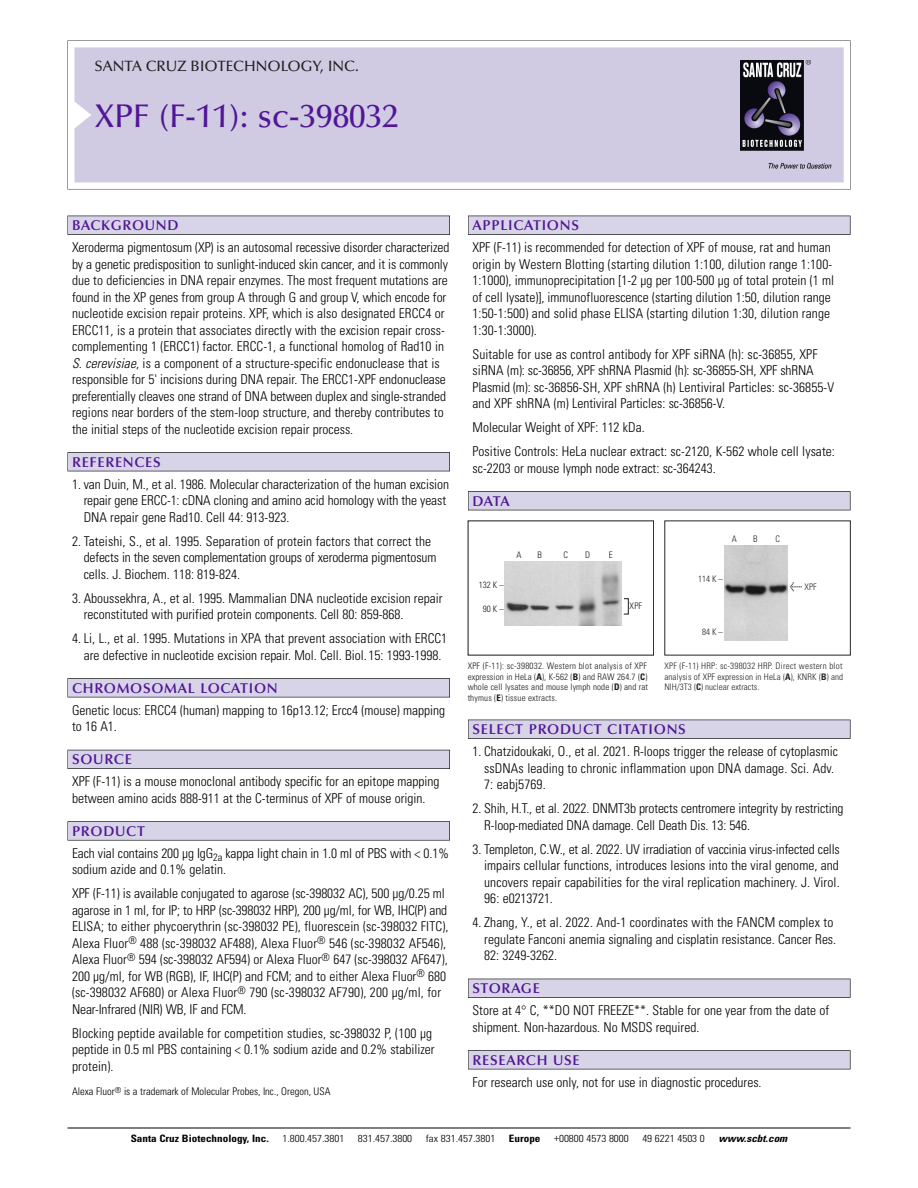
<style>
.page{position:relative;width:918px;height:1188px;background:#fff}
.page>*{position:absolute;margin:0;border:0;box-sizing:border-box;transform-origin:0 0}
.t1{font:500 33px "Optima";color:#511695}
.t2{font:500 15px "Optima";color:#231f20}
.t3{font:600 14.25px "Optima";letter-spacing:.05em;color:#511695}
.t4{font:300 condensed 13.5px/16.5px "Univers";color:#000}
.t5{font:300 condensed 10.5px "Univers";color:#000}
.t6{font:300 condensed 10.2px "Univers";color:#000;scale:1.1 1}
.t7{font:700 condensed 10.2px "Univers";color:#000;scale:1.1 1}
.t8{font:italic 700 condensed 10.2px "Univers";color:#000;scale:1.1 1}
.t9{font:300 condensed 9px/10.5px "Univers";letter-spacing:.015em;color:#191919}
.t10{font:300 condensed 9px/10.5px "Univers";letter-spacing:.01em;color:#272526;text-align:justify}
.s1{font-style:italic}
.s2{font-weight:700}
.s3{font-family:"Meta Plus";font-weight:400;font-stretch:normal;font-size:10.5px}
</style>
<div class="page">
<svg style="left:68px;top:40px;width:783px;height:149px"></svg>
<div style="left:74px;top:47px;width:770px;height:135px;background:#d1cae3"></div>
<img style="left:741px;top:60px;width:90px;height:108px">
<div style="left:68px;top:216px;width:382px;height:19px;background:#535256"></div>
<div style="left:68px;top:216px;width:381px;height:18px;background:#d7d4e8"></div>
<div style="left:68px;top:452px;width:382px;height:19px;background:#515155"></div>
<div style="left:68px;top:453px;width:381px;height:18px;background:#d7d4e8"></div>
<div style="left:68px;top:678px;width:382px;height:19px;background:#545357"></div>
<div style="left:68px;top:679px;width:381px;height:18px;background:#d7d4e8"></div>
<div style="left:68px;top:750px;width:382px;height:19px;background:#535259"></div>
<div style="left:68px;top:750px;width:381px;height:18px;background:#d7d4e8"></div>
<svg style="left:68px;top:821px;width:382px;height:20px"></svg>
<div style="left:68px;top:822px;width:381px;height:18px;background:#d7d4e8"></div>
<div style="left:468px;top:216px;width:382px;height:19px;background:#535256"></div>
<div style="left:468px;top:216px;width:382px;height:18px;background:#d7d4e8"></div>
<div style="left:468px;top:491px;width:382px;height:19px;background:#515155"></div>
<div style="left:468px;top:492px;width:382px;height:18px;background:#d7d4e8"></div>
<div style="left:468px;top:720px;width:382px;height:19px;background:#535256"></div>
<div style="left:468px;top:720px;width:382px;height:18px;background:#d7d4e8"></div>
<div style="left:468px;top:979px;width:382px;height:19px;background:#525156"></div>
<div style="left:468px;top:979px;width:382px;height:18px;background:#d7d4e8"></div>
<div style="left:468px;top:1050px;width:382px;height:19px;background:#545357"></div>
<div style="left:468px;top:1051px;width:382px;height:18px;background:#d7d4e8"></div>
<hr style="left:68px;top:1128px;width:782px;height:1px;background:#000">
<img style="left:505px;top:561px;width:117px;height:64px">
<img style="left:724px;top:546px;width:64px;height:95px">
<p class="t2" style="left:94px;top:60px;width:266px">SANTA CRUZ BIOTECHNOLOGY, INC.</p>
<p class="t1" style="left:94px;top:102px;width:306px">XPF (F-11): sc-398032</p>
<p class="t3" style="left:72px;top:219px;width:108px">BACKGROUND</p>
<p class="t4" style="left:72px;top:240px;width:379px">Xeroderma pigmentosum (XP) is an autosomal recessive disorder characterized by a genetic predisposition to sunlight-induced skin cancer, and it is commonly due to deficiencies in DNA repair enzymes. The most frequent mutations are found in the XP genes from group A through G and group V, which encode for nucleotide excision repair proteins. XPF, which is also designated ERCC4 or ERCC11, is a protein that associates directly with the excision repair cross&shy;complementing 1 (ERCC1) factor. ERCC-1, a functional homolog of Rad10 in <span class="s1">S. cerevisiae</span>, is a component of a structure-specific endonuclease that is responsible for 5' incisions during DNA repair. The ERCC1-XPF endonuclease preferentially cleaves one strand of DNA between duplex and single-stranded regions near borders of the stem-loop structure, and thereby contributes to the initial steps of the nucleotide excision repair process.</p>
<p class="t3" style="left:72px;top:456px;width:90px">REFERENCES</p>
<p class="t4" style="left:84px;top:477px;width:367px;text-indent:-12px">1. van Duin, M., et al. 1986. Molecular characterization of the human excision repair gene ERCC-1: cDNA cloning and amino acid homology with the yeast<br>DNA repair gene Rad10. Cell 44: 913-923.</p>
<p class="t4" style="left:84px;top:534px;width:354px;text-indent:-12px">2. Tateishi, S., et al. 1995. Separation of protein factors that correct the defects in the seven complementation groups of xeroderma pigmentosum cells. J. Biochem. 118: 819-824.</p>
<p class="t4" style="left:84px;top:591px;width:360px;text-indent:-12px">3. Aboussekhra, A., et al. 1995. Mammalian DNA nucleotide excision repair reconstituted with purified protein components. Cell 80: 859-868.</p>
<p class="t4" style="left:72px;top:631px;width:377px;text-align:center">4. Li, L., et al. 1995. Mutations in XPA that prevent association with ERCC1 are defective in nucleotide excision repair. Mol. Cell. Biol. 15: 1993-1998.</p>
<p class="t3" style="left:72px;top:682px;width:207px">CHROMOSOMAL LOCATION</p>
<p class="t4" style="left:72px;top:703px;width:374px">Genetic locus: ERCC4 (human) mapping to 16p13.12; Ercc4 (mouse) mapping to 16 A1.</p>
<p class="t3" style="left:72px;top:753px;width:61px">SOURCE</p>
<p class="t4" style="left:72px;top:775px;width:369px">XPF (F-11) is a mouse monoclonal antibody specific for an epitope mapping between amino acids 888-911 at the C-terminus of XPF of mouse origin.</p>
<p class="t3" style="left:72px;top:825px;width:74px">PRODUCT</p>
<p class="t4" style="left:72px;top:846px;width:379px">Each vial contains 200 µg IgG<sub>2a</sub> kappa light chain in 1.0 ml of PBS with &lt; 0.1% sodium azide and 0.1% gelatin.</p>
<p class="t4" style="left:72px;top:887px;width:378px">XPF (F-11) is available conjugated to agarose (sc-398032 AC), 500 µg/0.25 ml agarose in 1 ml, for IP; to HRP (sc-398032 HRP), 200 µg/ml, for WB, IHC(P) and ELISA; to either phycoerythrin (sc-398032 PE), fluorescein (sc-398032 FITC), Alexa Fluor<sup>®</sup> 488 (sc-398032 AF488), Alexa Fluor<sup>®</sup> 546 (sc-398032 AF546), Alexa Fluor<sup>®</sup> 594 (sc-398032 AF594) or Alexa Fluor<sup>®</sup> 647 (sc-398032 AF647), 200 µg/ml, for WB (RGB), IF, IHC(P) and FCM; and to either Alexa Fluor<sup>®</sup> 680 (sc-398032 AF680) or Alexa Fluor<sup>®</sup> 790 (sc-398032 AF790), 200 µg/ml, for Near-Infrared (NIR) WB, IF and FCM.</p>
<p class="t4" style="left:72px;top:1026px;width:364px">Blocking peptide available for competition studies, sc-398032 P, (100 µg peptide in 0.5 ml PBS containing &lt; 0.1% sodium azide and 0.2% stabilizer protein).</p>
<p class="t5" style="left:72px;top:1087px;width:260px">Alexa Fluor<sup>®</sup> is a trademark of Molecular Probes, Inc., Oregon, USA</p>
<p class="t3" style="left:473px;top:219px;width:108px">APPLICATIONS</p>
<p class="t4" style="left:473px;top:240px;width:363px">XPF (F-11) is recommended for detection of XPF of mouse, rat and human origin by Western Blotting (starting dilution 1:100, dilution range 1:100- 1:1000), immunoprecipitation [1-2 µg per 100-500 µg of total protein (1 ml of cell lysate)], immunofluorescence (starting dilution 1:50, dilution range 1:50-1:500) and solid phase ELISA (starting dilution 1:30, dilution range 1:30-1:3000).</p>
<p class="t4" style="left:473px;top:347px;width:363px">Suitable for use as control antibody for XPF siRNA (h): sc-36855, XPF siRNA (m): sc-36856, XPF shRNA Plasmid (h): sc-36855-SH, XPF shRNA Plasmid (m): sc-36856-SH, XPF shRNA (h) Lentiviral Particles: sc-36855-V and XPF shRNA (m) Lentiviral Particles: sc-36856-V.</p>
<p class="t4" style="left:473px;top:420px;width:174px">Molecular Weight of XPF: 112 kDa.</p>
<p class="t4" style="left:473px;top:444px;width:364px">Positive Controls: HeLa nuclear extract: sc-2120, K-562 whole cell lysate: sc-2203 or mouse lymph node extract: sc-364243.</p>
<p class="t3" style="left:473px;top:495px;width:39px">DATA</p>
<p class="t9" style="left:479px;top:580px;width:26px">132 K –</p>
<p class="t9" style="left:483px;top:604px;width:22px">90K–</p>
<p class="t9" style="left:517px;top:551px;width:7px">A</p>
<p class="t9" style="left:537px;top:551px;width:6px">B</p>
<p class="t9" style="left:563px;top:551px;width:6px">C</p>
<p class="t9" style="left:585px;top:551px;width:7px">D</p>
<p class="t9" style="left:609px;top:551px;width:5px">E</p>
<p class="t9" style="left:630px;top:601px;width:14px">XPF</p>
<p class="t9" style="left:468px;top:662px;width:182px">XPF (F-11): sc-398032. Western blot analysis of XPF expression in HeLa (<span class="s2">A</span>), K-562 (<span class="s2">B</span>) and RAW 264.7 (<span class="s2">C</span>) whole cell lysates and mouse lymph node (<span class="s2">D</span>) and rat thymus (<span class="s2">E</span>) tissue extracts.</p>
<p class="t10" style="left:732px;top:535px;width:7px">A</p>
<p class="t10" style="left:753px;top:535px;width:6px">B</p>
<p class="t10" style="left:775px;top:535px;width:6px">C</p>
<p class="t10" style="left:698px;top:575px;width:26px">114 K –</p>
<p class="t10" style="left:790px;top:583px;width:28px"><span class="s3">&lt;</span> XPF</p>
<p class="t10" style="left:702px;top:628px;width:22px">84 K –</p>
<p class="t10" style="left:664px;top:662px;width:180px">XPF (F-11) HRP: sc-398032 HRP. Direct western blot analysis of XPF expression in HeLa (<span class="s2">A</span>), KNRK (<span class="s2">B</span>) and NIH/3T3 (<span class="s2">C</span>) nuclear extracts.</p>
<p class="t3" style="left:473px;top:723px;width:215px">SELECT PRODUCT CITATIONS</p>
<p class="t4" style="left:484px;top:744px;width:355px;text-indent:-12px">1. Chatzidoukaki, O., et al. 2021. R-loops trigger the release of cytoplasmic ssDNAs leading to chronic inflammation upon DNA damage. Sci. Adv.<br>7: eabj5769.</p>
<p class="t4" style="left:484px;top:801px;width:361px;text-indent:-12px">2. Shih, H.T., et al. 2022. DNMT3b protects centromere integrity by restricting<br>R-loop-mediated DNA damage. Cell Death Dis. 13: 546.</p>
<p class="t4" style="left:484px;top:842px;width:357px;text-align:justify;text-indent:-12px">3. Templeton, C.W., et al. 2022. UV irradiation of vaccinia virus-infected cells impairs cellular functions, introduces lesions into the viral genome, and uncovers repair capabilities for the viral replication machinery. J. Virol.<br>96: e0213721.</p>
<p class="t4" style="left:484px;top:915px;width:354px;text-indent:-12px">4. Zhang, Y., et al. 2022. And-1 coordinates with the FANCM complex to regulate Fanconi anemia signaling and cisplatin resistance. Cancer Res.<br>82: 3249-3262.</p>
<p class="t3" style="left:473px;top:982px;width:69px">STORAGE</p>
<p class="t4" style="left:473px;top:1003px;width:358px">Store at 4° C, **DO NOT FREEZE**. Stable for one year from the date of shipment. Non-hazardous. No MSDS required.</p>
<p class="t3" style="left:473px;top:1054px;width:109px">RESEARCH USE</p>
<p class="t4" style="left:473px;top:1075px;width:291px">For research use only, not for use in diagnostic procedures.</p>
<p class="t7" style="left:131px;top:1135px;width:127px">Santa Cruz Biotechnology, Inc.</p>
<p class="t6" style="left:282px;top:1135px;width:58px">1.800.457.3801</p>
<p class="t6" style="left:358px;top:1135px;width:51px">831.457.3800</p>
<p class="t6" style="left:426px;top:1135px;width:65px">fax 831.457.3801</p>
<p class="t7" style="left:509px;top:1135px;width:30px">Europe</p>
<p class="t6" style="left:554px;top:1135px;width:69px">+00800 4573 8000</p>
<p class="t6" style="left:642px;top:1135px;width:58px">49 6221 4503 0</p>
<p class="t8" style="left:719px;top:1135px;width:66px">www.scbt.com</p>
</div>
